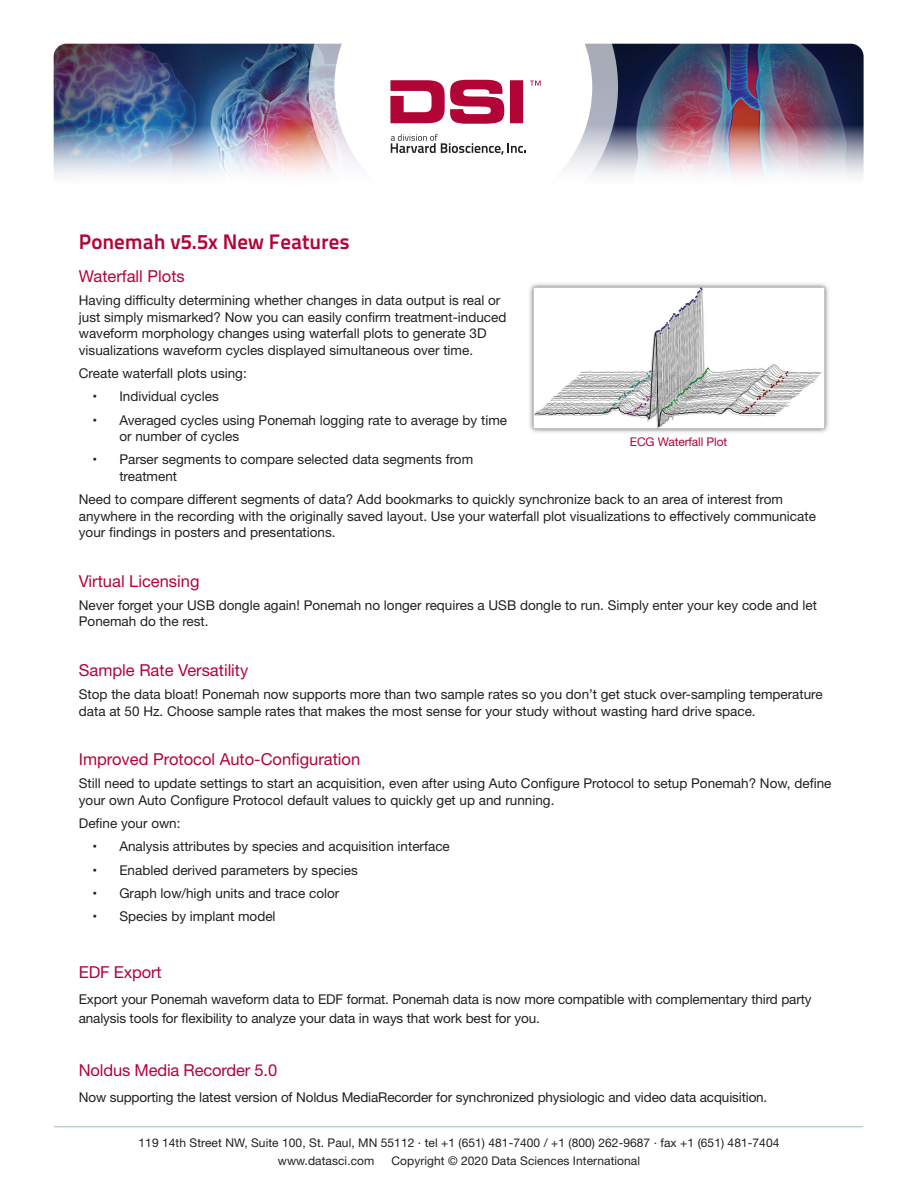
<style>
.page{position:relative;width:918px;height:1188px;background:#fff}
.page>*{position:absolute;margin:0;border:0;box-sizing:border-box;transform-origin:0 0}
.t1{font:21px "Titillium Text 25 L 800 wt";color:#b30437}
.t2{font:16.5px "Helvetica Neue";color:#b30437}
.t3{font:13.5px/16.5px "Helvetica Neue";color:#231f20}
.t4{font:12px/18px "Helvetica Neue";letter-spacing:.005em;color:#231f20}
.t5{font:12px "Helvetica Neue";letter-spacing:-.01em;color:#b30437}
</style>
<div class="page">
<hr style="left:54px;top:1127px;width:809px;height:1px;background:#a3bac2">
<img style="left:54px;top:44px;width:810px;height:133px">
<svg style="left:309px;top:43px;width:309px;height:134px;background:#bfbcc7"></svg>
<svg style="left:334px;top:43px;width:258px;height:134px"></svg>
<svg style="left:390px;top:80px;width:133px;height:44px"></svg>
<svg style="left:530px;top:81px;width:11px;height:5px"></svg>
<svg style="left:391px;top:134px;width:135px;height:21px"></svg>
<img style="left:529px;top:283px;width:300px;height:150px">
<h1 class="t1" style="left:79px;top:226px;width:273px">Ponemah v5.5x New Features</h1>
<p class="t2" style="left:79px;top:264px;width:108px">Waterfall Plots</p>
<p class="t3" style="left:79px;top:293px;width:429px">Having difficulty determining whether changes in data output is real or just simply mismarked? Now you can easily confirm treatment-induced waveform morphology changes using waterfall plots to generate 3D visualizations waveform cycles displayed simultaneous over time.</p>
<p class="t3" style="left:79px;top:366px;width:169px">Create waterfall plots using:</p>
<p class="t3" style="left:92px;top:389px;width:128px">• Individual cycles</p>
<p class="t3" style="left:119px;top:412px;width:389px;text-indent:-27px">• Averaged cycles using Ponemah logging rate to average by time or number of cycles</p>
<p class="t3" style="left:119px;top:452px;width:355px;text-indent:-27px">• Parser segments to compare selected data segments from treatment</p>
<p class="t3" style="left:79px;top:492px;width:739px">Need to compare different segments of data? Add bookmarks to quickly synchronize back to an area of interest from anywhere in the recording with the originally saved layout. Use your waterfall plot visualizations to effectively communicate your findings in posters and presentations.</p>
<p class="t2" style="left:79px;top:569px;width:122px">Virtual Licensing</p>
<p class="t3" style="left:79px;top:598px;width:740px">Never forget your USB dongle again! Ponemah no longer requires a USB dongle to run. Simply enter your key code and let<br>Ponemah do the rest.</p>
<p class="t2" style="left:79px;top:658px;width:171px">Sample Rate Versatility</p>
<p class="t3" style="left:79px;top:687px;width:745px">Stop the data bloat! Ponemah now supports more than two sample rates so you don’t get stuck over-sampling temperature data at 50 Hz. Choose sample rates that makes the most sense for your study without wasting hard drive space.</p>
<p class="t2" style="left:79px;top:747px;width:283px">Improved Protocol Auto-Configuration</p>
<p class="t3" style="left:79px;top:776px;width:754px">Still need to update settings to start an acquisition, even after using Auto Configure Protocol to setup Ponemah? Now, define your own Auto Configure Protocol default values to quickly get up and running.</p>
<p class="t3" style="left:79px;top:816px;width:103px">Define your own:</p>
<p class="t3" style="left:92px;top:839px;width:359px">• Analysis attributes by species and acquisition interface</p>
<p class="t3" style="left:92px;top:862px;width:267px">• Enabled derived parameters by species</p>
<p class="t3" style="left:92px;top:886px;width:249px">• Graph low/high units and trace color</p>
<p class="t3" style="left:92px;top:909px;width:185px">• Species by implant model</p>
<p class="t5" style="left:630px;top:433px;width:99px">ECG Waterfall Plot</p>
<p class="t2" style="left:79px;top:960px;width:84px">EDF Export</p>
<p class="t3" style="left:79px;top:990px;width:734px;line-height:19.5px">Export your Ponemah waveform data to EDF format. Ponemah data is now more compatible with complementary third party analysis tools for flexibility to analyze your data in ways that work best for you.</p>
<p class="t2" style="left:79px;top:1058px;width:200px">Noldus Media Recorder 5.0</p>
<p class="t3" style="left:79px;top:1090px;width:690px">Now supporting the latest version of Noldus MediaRecorder for synchronized physiologic and video data acquisition.</p>
<p class="t4" style="left:278px;top:1134px;width:503px;text-indent:-139px">119 14th Street NW, Suite 100, St. Paul, MN 55112 · tel +1 (651) 481-7400 / +1 (800) 262-9687 · fax +1 (651) 481-7404 www.datasci.com</p>
<p class="t4" style="left:391px;top:1152px;width:250px">Copyright © 2020 Data Sciences International</p>
</div>
